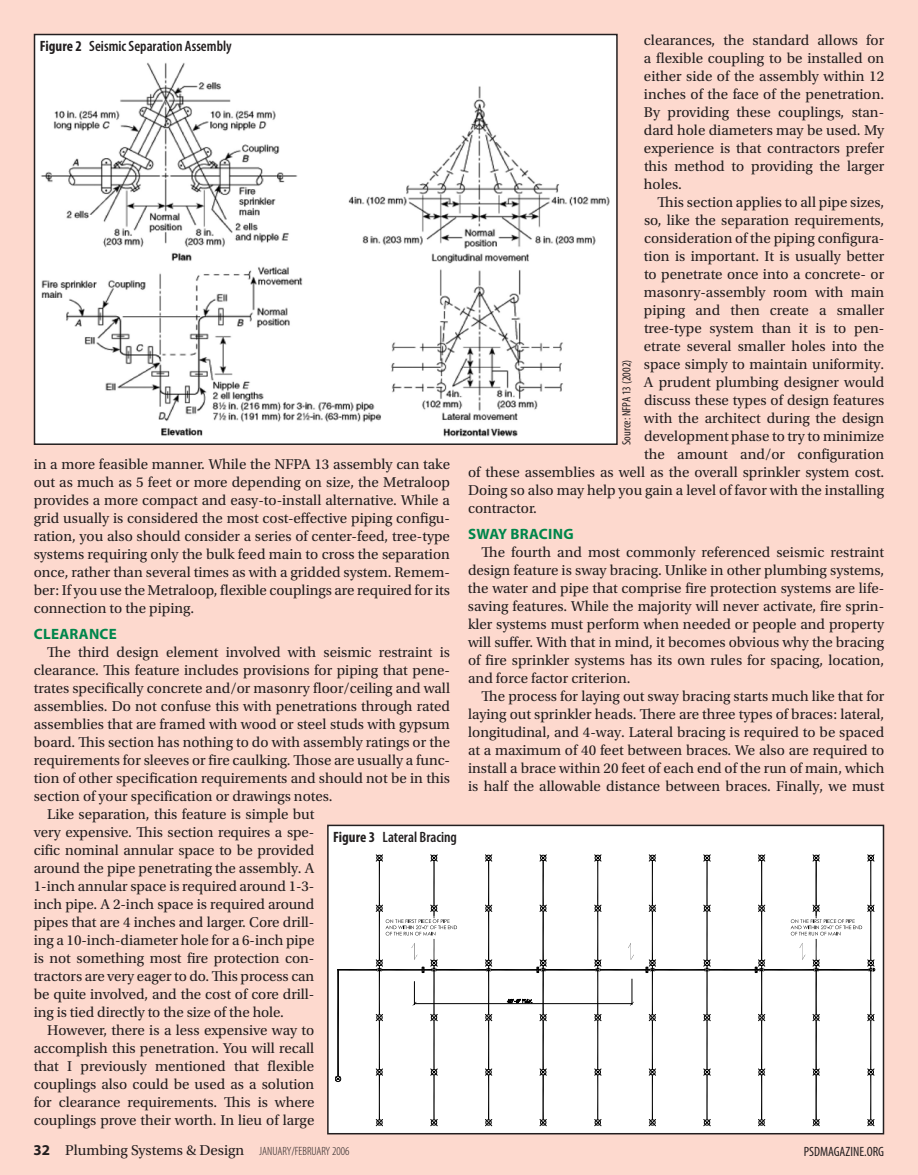
<style>
.page{position:relative;width:918px;height:1175px;background:#fff}
.page>*{position:absolute;margin:0;border:0;box-sizing:border-box;transform-origin:0 0}
.t1{font:15px/18px "Utopia Std";color:#231f20;text-align:justify}
.t2{font:600 condensed 15px "Myriad Pro";color:#231f20}
.t3{font:700 15px "Myriad Pro";letter-spacing:.02em;color:#00864b}
.t4{font:700 15px "Myriad Pro";color:#231f20}
.t5{font:condensed 13.5px "Myriad Pro";color:#231f20}
.t6{font:condensed 12px "Myriad Pro";color:#231f20}
.s1{font-weight:700}
.s2{font-family:"Myriad Pro";font-weight:300;font-stretch:condensed;font-size:12px}
</style>
<div class="page">
<div style="left:0;top:0;width:918px;height:1174px;background:#fdd9ce"></div>
<div style="left:34px;top:34px;width:583px;height:410px;background:#fff"></div>
<img style="left:41px;top:62px;width:569px;height:375px">
<div style="left:34px;top:34px;width:584px;height:411px;border:2px solid #231f20"></div>
<div style="left:328px;top:825px;width:556px;height:308px;background:#fff"></div>
<svg style="left:335px;top:854px;width:540px;height:272px"></svg>
<div style="left:327px;top:824px;width:557px;height:310px;border:2px solid #231f20"></div>
<p class="t2" style="left:40px;top:38px;width:194px"><span class="s1">Figure 2</span> Seismic Separation Assembly</p>
<p class="t1" style="left:34px;top:456px;width:418px">in a more feasible manner. While the NFPA 13 assembly can take out as much as 5 feet or more depending on size, the Metraloop provides a more compact and easy-to-install alternative. While a grid usually is considered the most cost-effective piping configu&shy;ration, you also should consider a series of center-feed, tree-type systems requiring only the bulk feed main to cross the separation once, rather than several times as with a gridded system. Remem&shy;ber: If you use the Metraloop, flexible couplings are required for its connection to the piping.</p>
<p class="t3" style="left:34px;top:624px;width:20px">CLEARANCE</p>
<p class="t1" style="left:47px;top:643px;width:404px">The third design element involved with seismic restraint is</p>
<p class="t1" style="left:34px;top:661px;width:418px">clearance. This feature includes provisions for piping that pene-</p>
<p class="t1" style="left:34px;top:679px;width:418px">trates specifically concrete and/or masonry floor/ceiling and wall</p>
<p class="t1" style="left:34px;top:697px;width:418px">assemblies. Do not confuse this with penetrations through rated</p>
<p class="t1" style="left:34px;top:715px;width:418px">assemblies that are framed with wood or steel studs with gypsum</p>
<p class="t1" style="left:34px;top:733px;width:418px">board. This section has nothing to do with assembly ratings or the</p>
<p class="t1" style="left:34px;top:751px;width:418px">requirements for sleeves or fire caulking. Those are usually a func-</p>
<p class="t1" style="left:34px;top:769px;width:418px">tion of other specification requirements and should not be in this</p>
<p class="t1" style="left:34px;top:787px;width:300px">section of your specification or drawings notes.</p>
<p class="t1" style="left:47px;top:805px;width:269px">Like separation, this feature is simple but</p>
<p class="t1" style="left:34px;top:823px;width:282px">very expensive. This section requires a spe-</p>
<p class="t1" style="left:34px;top:841px;width:282px">cific nominal annular space to be provided</p>
<p class="t1" style="left:34px;top:859px;width:282px">around the pipe penetrating the assembly. A</p>
<p class="t1" style="left:34px;top:877px;width:282px">1-inch annular space is required around 1-3-</p>
<p class="t1" style="left:34px;top:895px;width:282px">inch pipe. A 2-inch space is required around</p>
<p class="t1" style="left:34px;top:913px;width:282px">pipes that are 4 inches and larger. Core drill-</p>
<p class="t1" style="left:34px;top:931px;width:282px">ing a 10-inch-diameter hole for a 6-inch pipe</p>
<p class="t1" style="left:34px;top:949px;width:282px">is not something most fire protection con-</p>
<p class="t1" style="left:34px;top:967px;width:282px">tractors are very eager to do. This process can</p>
<p class="t1" style="left:34px;top:985px;width:282px">be quite involved, and the cost of core drill-</p>
<p class="t1" style="left:34px;top:1003px;width:252px">ing is tied directly to the size of the hole.</p>
<p class="t1" style="left:47px;top:1021px;width:269px">However, there is a less expensive way to</p>
<p class="t1" style="left:34px;top:1039px;width:282px">accomplish this penetration. You will recall</p>
<p class="t1" style="left:34px;top:1057px;width:282px">that I previously mentioned that flexible</p>
<p class="t1" style="left:34px;top:1075px;width:282px">couplings also could be used as a solution</p>
<p class="t1" style="left:34px;top:1093px;width:282px">for clearance requirements. This is where</p>
<p class="t1" style="left:34px;top:1111px;width:282px">couplings prove their worth. In lieu of large</p>
<p class="t2" style="left:333px;top:828px;width:125px"><span class="s1">Figure 3</span> Lateral Bracing</p>
<p class="t1" style="left:644px;top:31px;width:242px">clearances, the standard allows for a flexible coupling to be installed on either side of the assembly within 12 inches of the face of the penetration.<br>By providing these couplings, stan&shy;dard hole diameters may be used. My experience is that contractors prefer this method to providing the larger holes.</p>
<p class="t1" style="left:657px;top:193px;width:228px">This section applies to all pipe sizes,</p>
<p class="t1" style="left:644px;top:211px;width:242px">so, like the separation requirements,</p>
<p class="t1" style="left:644px;top:229px;width:242px">consideration of the piping configura-</p>
<p class="t1" style="left:644px;top:247px;width:242px">tion is important. It is usually better</p>
<p class="t1" style="left:644px;top:265px;width:242px">to penetrate once into a concrete- or</p>
<p class="t1" style="left:644px;top:283px;width:242px">masonry-assembly room with main</p>
<p class="t1" style="left:644px;top:301px;width:242px">piping and then create a smaller</p>
<p class="t1" style="left:644px;top:319px;width:242px">tree-type system than it is to pen-</p>
<p class="t1" style="left:644px;top:337px;width:242px">etrate several smaller holes into the</p>
<p class="t1" style="left:644px;top:355px;width:242px">space simply to maintain uniformity.</p>
<p class="t1" style="left:644px;top:373px;width:242px">A prudent plumbing designer would</p>
<p class="t1" style="left:644px;top:391px;width:242px">discuss these types of design features</p>
<p class="t1" style="left:644px;top:409px;width:242px">with the architect during the design</p>
<p class="t1" style="left:644px;top:427px;width:242px">development phase to try to minimize</p>
<p class="t1" style="left:644px;top:445px;width:242px">the amount and/or configuration</p>
<p class="t1" style="left:468px;top:463px;width:418px">of these assemblies as well as the overall sprinkler system cost.</p>
<p class="t1" style="left:468px;top:481px;width:418px">Doing so also may help you gain a level of favor with the installing</p>
<p class="t1" style="left:468px;top:499px;width:71px">contractor.</p>
<p class="t3" style="left:468px;top:523px;width:62px">SWAY BRACING</p>
<p class="t1" style="left:468px;top:543px;width:418px;text-indent:14px">The fourth and most commonly referenced seismic restraint design feature is sway bracing. Unlike in other plumbing systems, the water and pipe that comprise fire protection systems are life&shy;saving features. While the majority will never activate, fire sprin&shy;kler systems must perform when needed or people and property will suffer. With that in mind, it becomes obvious why the bracing of fire sprinkler systems has its own rules for spacing, location, and force factor criterion.</p>
<p class="t1" style="left:468px;top:687px;width:418px;text-indent:14px">The process for laying out sway bracing starts much like that for laying out sprinkler heads. There are three types of braces: lateral, longitudinal, and 4-way. Lateral bracing is required to be spaced at a maximum of 40 feet between braces. We also are required to install a brace within 20 feet of each end of the run of main, which is half the allowable distance between braces. Finally, we must</p>
<p class="t6" style="left:620px;top:445px;width:87px;rotate:-90deg">Source: NFPA 13 (2002)</p>
<p class="t4" style="left:34px;top:1140px;width:9px">32</p>
<p class="t1" style="left:65px;top:1141px;width:286px">Plumbing Systems &amp; Design <span class="s2">JANUARY/FEBRUARY 2006</span></p>
<p class="t5" style="left:804px;top:1144px;width:82px">PSDMAGAZINE.ORG</p>
</div>
